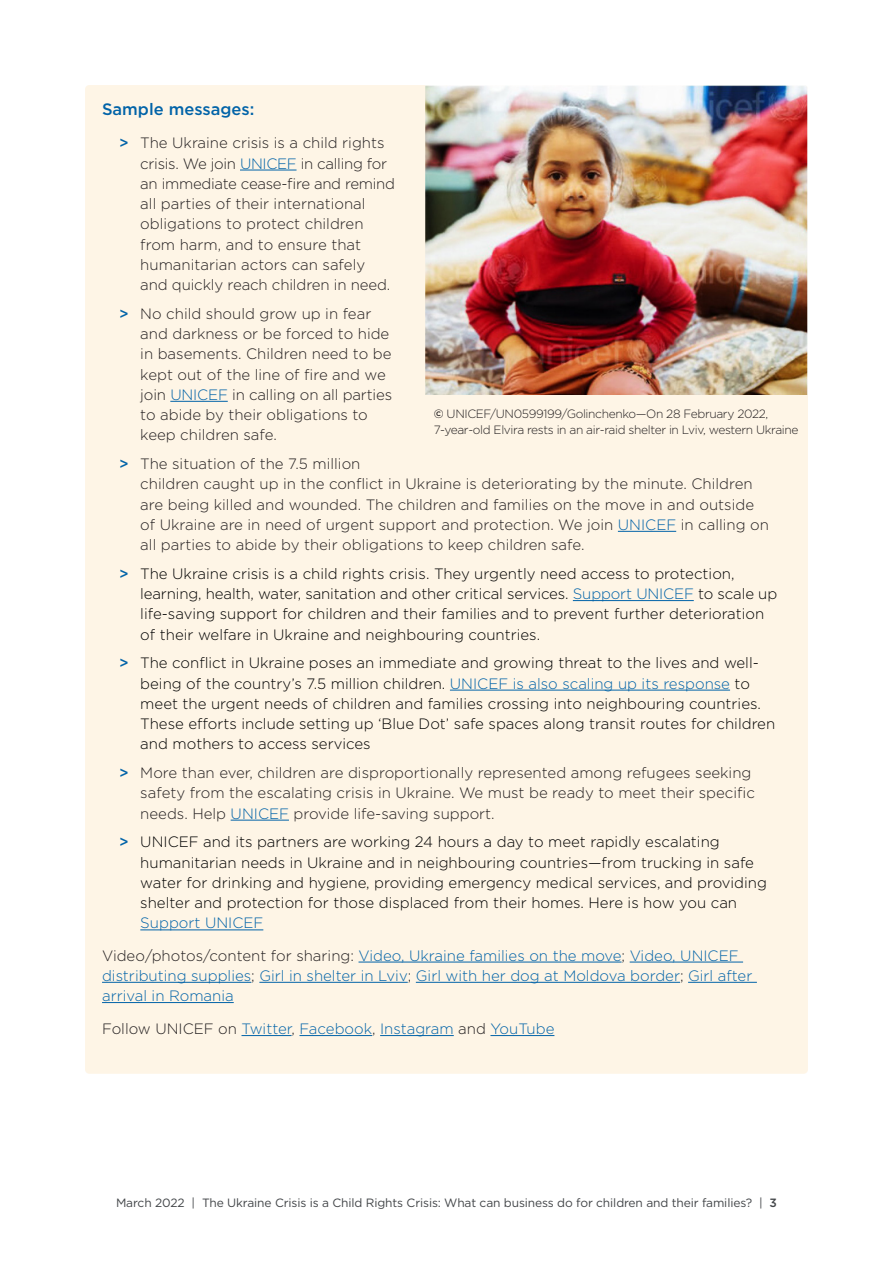
<style>
.page{position:relative;width:893px;height:1263px;background:#fff}
.page>*{position:absolute;margin:0;border:0;box-sizing:border-box;transform-origin:0 0}
.Sub_02{font:500 16.5px "Gotham";color:#0163a8}
.t1{font:300 15px/20.2px "Gotham";color:#231f20}
.t2{font:300 15px/20.2px "Gotham";color:#000}
.body_text{font:300 15px/20.2px "Gotham";color:#0163a8}
.Footnote{font:300 12px/16.5px "Gotham";letter-spacing:-.03em;color:#231f20}
.t3{font:12px "Gotham";letter-spacing:-.01em;color:#424548}
.s1{font-weight:500;color:#0163a8}
.s2{color:#0163a8}
.s3{color:#231f20}
.s4{font-weight:500}
</style>
<div class="page">
<div style="left:85px;top:85px;width:723px;height:989px;background:#fef5e6;border-radius:4px"></div>
<hr style="left:240px;top:170px;width:57px;height:1px;background:#0163a8">
<hr style="left:170px;top:401px;width:58px;height:1px;background:#0163a8">
<hr style="left:618px;top:531px;width:58px;height:1px;background:#0163a8">
<hr style="left:573px;top:600px;width:121px;height:1px;background:#0163a8">
<hr style="left:450px;top:690px;width:280px;height:1px;background:#0163a8">
<hr style="left:231px;top:820px;width:58px;height:1px;background:#0163a8">
<hr style="left:140px;top:929px;width:123px;height:1px;background:#0163a8">
<hr style="left:358px;top:962px;width:264px;height:1px;background:#0163a8">
<hr style="left:630px;top:962px;width:113px;height:1px;background:#0163a8">
<hr style="left:102px;top:982px;width:149px;height:1px;background:#0163a8">
<hr style="left:259px;top:982px;width:149px;height:1px;background:#0163a8">
<hr style="left:416px;top:982px;width:264px;height:1px;background:#0163a8">
<hr style="left:688px;top:982px;width:69px;height:1px;background:#0163a8">
<hr style="left:102px;top:1002px;width:132px;height:1px;background:#0163a8">
<hr style="left:241px;top:1035px;width:51px;height:1px;background:#0163a8">
<hr style="left:299px;top:1035px;width:73px;height:1px;background:#0163a8">
<hr style="left:380px;top:1035px;width:74px;height:1px;background:#0163a8">
<hr style="left:490px;top:1035px;width:64px;height:1px;background:#0163a8">
<img style="left:425px;top:85px;width:383px;height:310px">
<p class="Sub_02" style="left:102px;top:99px;width:154px">Sample messages:</p>
<p class="t1" style="left:140px;top:132px;width:256px;text-indent:-21px"><span class="s1">&gt;</span> The Ukraine crisis is a child rights crisis. We join <span class="s2">UNICEF</span> in calling for an immediate cease-fire and remind all parties of their international obligations to protect children from harm, and to ensure that humanitarian actors can safely and quickly reach children in need.</p>
<p class="t1" style="left:140px;top:303px;width:253px;text-indent:-21px"><span class="s1">&gt;</span> No child should grow up in fear and darkness or be forced to hide in basements. Children need to be kept out of the line of fire and we join <span class="s2">UNICEF</span> in calling on all parties to abide by their obligations to keep children safe.</p>
<p class="t1" style="left:140px;top:453px;width:630px;text-indent:-21px"><span class="s1">&gt;</span> The situation of the 7.5 million<br>children caught up in the conflict in Ukraine is deteriorating by the minute. Children are being killed and wounded. The children and families on the move in and outside of Ukraine are in need of urgent support and protection. We join <span class="s2">UNICEF</span> in calling on all parties to abide by their obligations to keep children safe.</p>
<p class="t2" style="left:140px;top:563px;width:638px;text-indent:-21px"><span class="s1">&gt;</span> The Ukraine crisis is a child rights crisis. They urgently need access to protection, learning, health, water, sanitation and other critical services. <span class="s2">Support UNICEF</span> to scale up life-saving support for children and their families and to prevent further deterioration of their welfare in Ukraine and neighbouring countries.</p>
<p class="t2" style="left:140px;top:652px;width:636px;text-indent:-21px"><span class="s1">&gt;</span> The conflict in Ukraine poses an immediate and growing threat to the lives and well&shy;being of the country’s 7.5 million children. <span class="s2">UNICEF is also scaling up its response</span> to meet the urgent needs of children and families crossing into neighbouring countries.<br>These efforts include setting up ‘Blue Dot’ safe spaces along transit routes for children and mothers to access services</p>
<p class="t1" style="left:140px;top:762px;width:616px;text-indent:-21px"><span class="s1">&gt;</span> More than ever, children are disproportionally represented among refugees seeking safety from the escalating crisis in Ukraine. We must be ready to meet their specific needs. Help <span class="s2">UNICEF</span> provide life-saving support.</p>
<p class="t2" style="left:140px;top:831px;width:628px;text-indent:-21px"><span class="s1">&gt;</span> UNICEF and its partners are working 24 hours a day to meet rapidly escalating humanitarian needs in Ukraine and in neighbouring countries—from trucking in safe water for drinking and hygiene, providing emergency medical services, and providing shelter and protection for those displaced from their homes. Here is how you can <span class="s2">Support UNICEF</span></p>
<p class="body_text" style="left:102px;top:945px;width:652px"><span class="s3">Video/photos/content for sharing:</span> Video, Ukraine families on the move<span class="s3">;</span> Video, UNICEF distributing supplies<span class="s3">;</span> Girl in shelter in Lviv<span class="s3">;</span> Girl with her dog at Moldova border<span class="s3">;</span> Girl after arrival in Romania</p>
<p class="body_text" style="left:102px;top:1018px;width:454px"><span class="s3">Follow UNICEF on</span> Twitter<span class="s3">,</span> Facebook<span class="s3">,</span> Instagram <span class="s3">and</span> YouTube</p>
<p class="Footnote" style="left:434px;top:405px;width:366px"><span class="s4">©</span> UNICEF/UN0599199/Golinchenko—On 28 February 2022,<br>7-year-old Elvira rests in an air-raid shelter in Lviv, western Ukraine</p>
<p class="t3" style="left:116px;top:1195px;width:662px">March 2022 | The Ukraine Crisis is a Child Rights Crisis: What can business do for children and their families? | <span class="s4">3</span></p>
</div>
